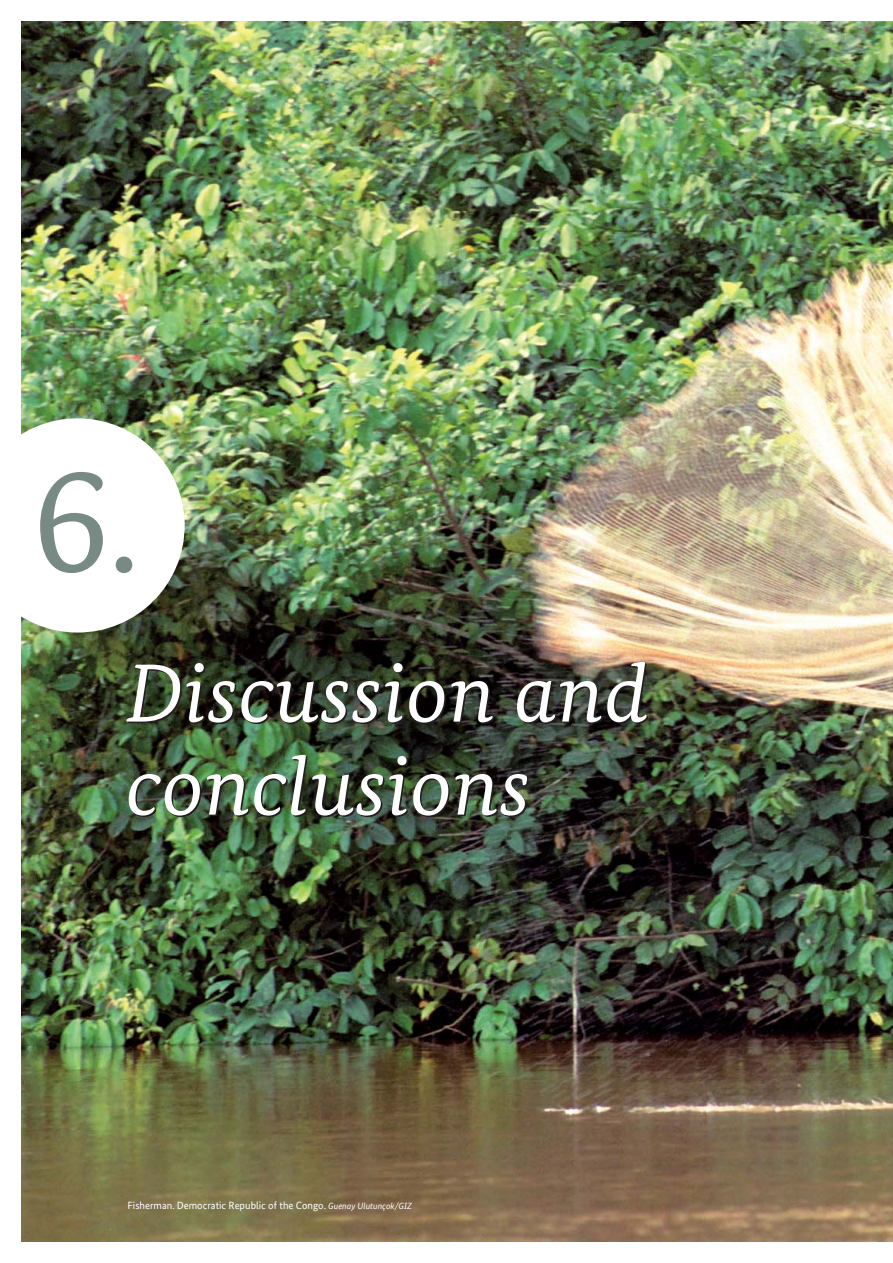
<style>
.page{position:relative;width:893px;height:1263px;background:#fff}
.page>*{position:absolute;margin:0;border:0;box-sizing:border-box;transform-origin:0 0}
.t1{font:150px "Bundes Serif";color:#778a83}
.t2{font:italic 82.5px/93px "Bundes Serif";letter-spacing:.01em;color:#fff}
.t3{font:10.5px "Bundes Sans";color:#fff}
.s1{font-style:italic;font-size:9px}
</style>
<div class="page">
<img style="left:21px;top:21px;width:872px;height:1221px">
<svg style="left:21px;top:418px;width:164px;height:214px"></svg>
<h1 class="t1" style="left:34px;top:462px;width:106px">6.</h1>
<h2 class="t2" style="left:126px;top:654px;width:524px">Discussion and conclusions</h2>
<p class="t3" style="left:128px;top:1201px;width:286px">Fisherman. Democratic Republic of the Congo. <span class="s1">Guenay Ulutunçok/GIZ</span></p>
</div>
